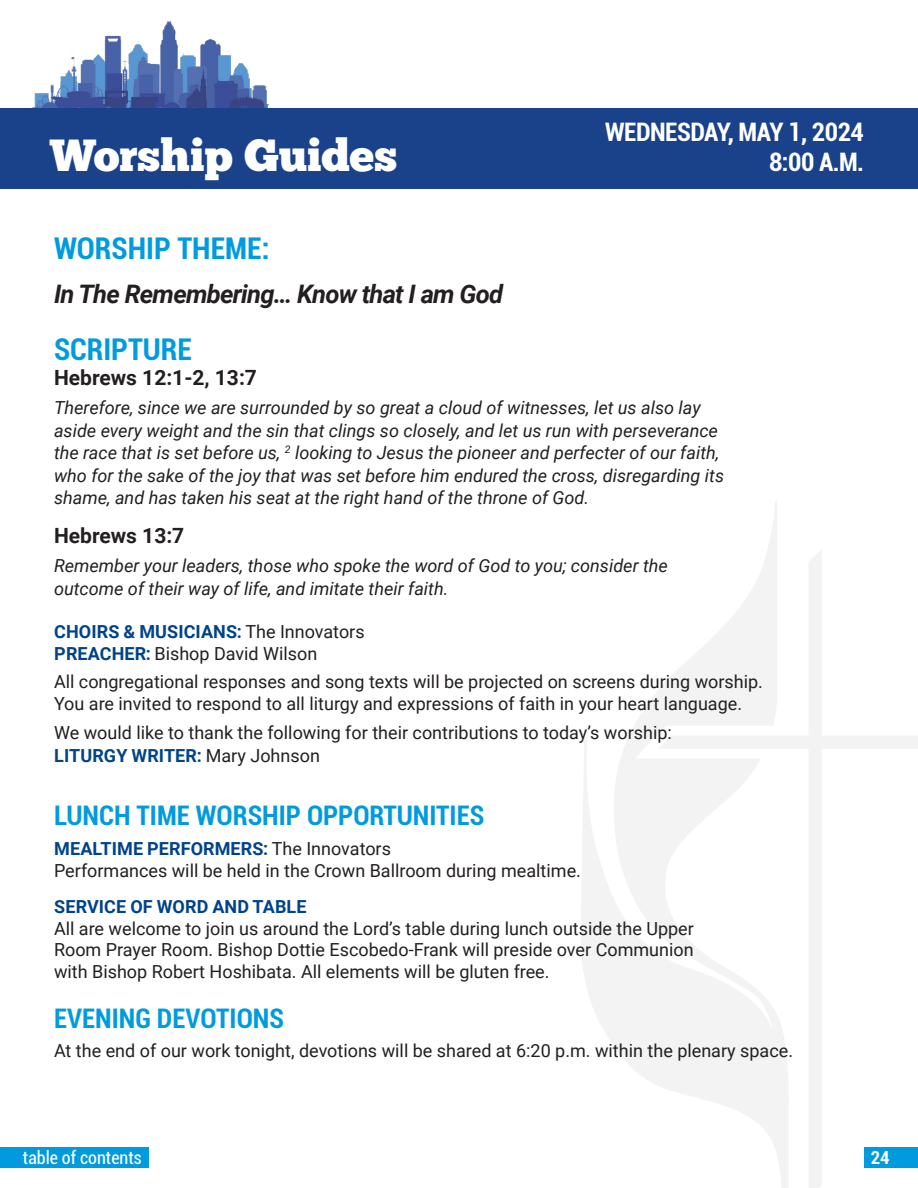
<style>
.page{position:relative;width:918px;height:1188px;background:#fff}
.page>*{position:absolute;margin:0;border:0;box-sizing:border-box;transform-origin:0 0}
.t1{font:45px "Chunk Five";letter-spacing:-.005em;color:#fff}
.text{font:700 condensed 30px "Roboto";color:#009bde}
.Scripture{font:700 condensed 30px "Roboto";color:#009bde}
.Lunch__service_evening{font:700 condensed 27px "Roboto";color:#009bde}
.THEME{font:italic 700 25.5px "Roboto";letter-spacing:-.03em;color:#231f20}
.TIME_DATE{font:700 condensed 25.5px "Roboto";letter-spacing:-.02em;color:#fff}
.scripture2{font:700 21px "Roboto";color:#231f20}
.Text-ital{font:700 21px "Roboto";color:#231f20}
.Text-ital-2{font:italic 18px/22.5px "Roboto";color:#231f20}
.text-2{font:18px/21.6px "Roboto";color:#231f20;text-align:justify}
.responses{font:18px/21.6px "Roboto";color:#231f20}
.perform{font:18px "Roboto";color:#231f20}
.perform-2{font:700 18px "Roboto";letter-spacing:.005em;color:#004389}
.service_of{font:700 18px "Roboto";letter-spacing:.005em;color:#004389}
.t2{font:condensed 18px "Roboto";color:#fff}
.t3{font:700 condensed 18px "Roboto";color:#fff}
.s1{font-weight:400;color:#231f20}
.s2{font-weight:700;color:#004389}
</style>
<div class="page">
<img style="left:32px;top:21px;width:236px;height:87px">
<div style="left:0;top:108px;width:918px;height:81px;background:#1a428a"></div>
<svg style="left:790px;top:551px;width:128px;height:637px"></svg>
<svg style="left:581px;top:501px;width:209px;height:687px"></svg>
<div style="left:864px;top:1148px;width:54px;height:20px;background:#009bde"></div>
<div style="left:0;top:1148px;width:148px;height:20px;background:#009bde"></div>
<h1 class="t1" style="left:50px;top:127px;width:349px">Worship Guides</h1>
<p class="TIME_DATE" style="left:605px;top:114px;width:260px">WEDNESDAY, MAY 1, 2024</p>
<p class="TIME_DATE" style="left:769px;top:144px;width:96px">8:00 A.M.</p>
<p class="text" style="left:54px;top:227px;width:217px">WORSHIP THEME:</p>
<p class="THEME" style="left:54px;top:276px;width:451px">In The Remembering… Know that I am God</p>
<p class="Scripture" style="left:54px;top:328px;width:139px">SCRIPTURE</p>
<p class="scripture2" style="left:54px;top:363px;width:205px">Hebrews 12:1-2, 13:7</p>
<p class="Text-ital-2" style="left:54px;top:396px;width:672px">Therefore, since we are surrounded by so great a cloud of witnesses, let us also lay aside every weight and the sin that clings so closely, and let us run with perseverance the race that is set before us, <sup>2</sup> looking to Jesus the pioneer and perfecter of our faith, who for the sake of the joy that was set before him endured the cross, disregarding its shame, and has taken his seat at the right hand of the throne of God.</p>
<p class="Text-ital" style="left:54px;top:521px;width:132px">Hebrews 13:7</p>
<p class="Text-ital-2" style="left:54px;top:554px;width:615px">Remember your leaders, those who spoke the word of God to you; consider the outcome of their way of life, and imitate their faith.</p>
<p class="perform-2" style="left:54px;top:618px;width:312px">CHOIRS &amp; MUSICIANS: <span class="s1">The Innovators</span></p>
<p class="perform" style="left:54px;top:641px;width:265px"><span class="s2">PREACHER:</span> Bishop David Wilson</p>
<p class="responses" style="left:54px;top:670px;width:711px">All congregational responses and song texts will be projected on screens during worship.<br>You are invited to respond to all liturgy and expressions of faith in your heart language.</p>
<p class="perform" style="left:54px;top:720px;width:619px">We would like to thank the following for their contributions to today’s worship:</p>
<p class="perform-2" style="left:54px;top:743px;width:267px">LITURGY WRITER: <span class="s1">Mary Johnson</span></p>
<p class="Lunch__service_evening" style="left:54px;top:797px;width:432px">LUNCH TIME WORSHIP OPPORTUNITIES</p>
<p class="perform-2" style="left:54px;top:836px;width:338px">MEALTIME PERFORMERS: <span class="s1">The Innovators</span></p>
<p class="perform" style="left:54px;top:858px;width:528px">Performances will be held in the Crown Ballroom during mealtime.</p>
<p class="service_of" style="left:54px;top:894px;width:254px">SERVICE OF WORD AND TABLE</p>
<p class="text-2" style="left:54px;top:917px;width:641px">All are welcome to join us around the Lord’s table during lunch outside the Upper Room Prayer Room. Bishop Dottie Escobedo-Frank will preside over Communion with Bishop Robert Hoshibata. All elements will be gluten free.</p>
<p class="Lunch__service_evening" style="left:54px;top:1000px;width:232px">EVENING DEVOTIONS</p>
<p class="text-2" style="left:54px;top:1039px;width:741px">At the end of our work tonight, devotions will be shared at 6:20 p.m. within the plenary space.</p>
<p class="t2" style="left:23px;top:1145px;width:120px">table of contents</p>
<p class="t3" style="left:871px;top:1145px;width:20px">24</p>
</div>
